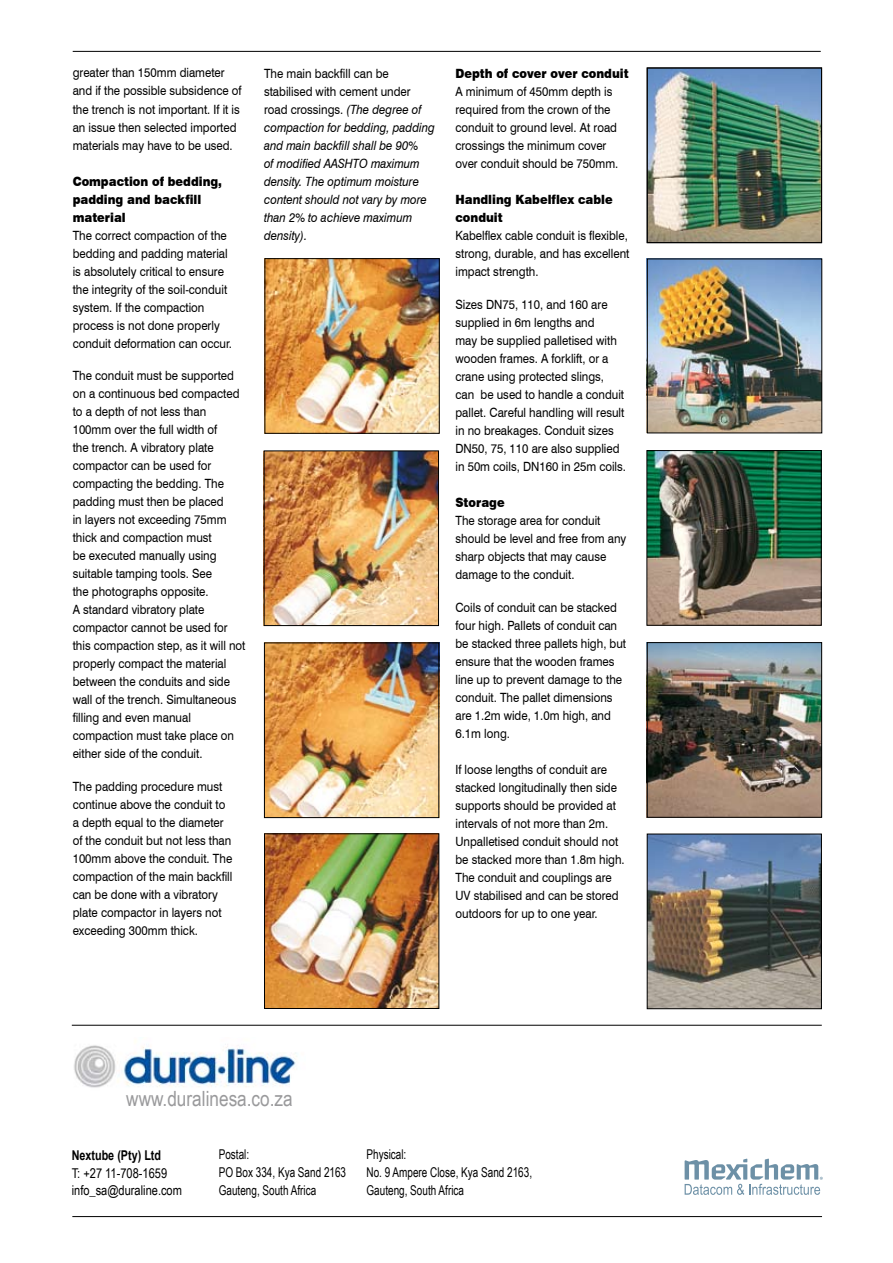
<style>
.page{position:relative;width:893px;height:1263px;background:#fff}
.page>*{position:absolute;margin:0;border:0;box-sizing:border-box;transform-origin:0 0}
.t1{font:21px "Arial Narrow";color:#9a9a9c}
.t2{font:13.5px/18px "Arial Narrow";color:#000;scale:.9 1}
.t3{font:13.5px/17.9px "Arial Narrow";color:#000}
.t4{font:700 13.5px "Arial";color:#000;scale:.8 1}
.t5{font:12.75px/18px "Swiss 721 BT";color:#000;scale:.9 1}
.t6{font:italic 12.75px/18px "Swiss 721 BT";color:#000;scale:.9 1}
.t7{font:900 12.75px/18px "Swiss 721 BT";color:#000;scale:.9 1}
.s1{font-style:normal}
</style>
<div class="page">
<hr style="left:73px;top:51px;width:748px;height:1px;background:#000">
<img style="left:649px;top:70px;width:171px;height:171px">
<div style="left:647px;top:68px;width:175px;height:175px;border:1px solid #000"></div>
<img style="left:649px;top:261px;width:171px;height:170px">
<div style="left:647px;top:259px;width:175px;height:174px;border:1px solid #000"></div>
<img style="left:648px;top:452px;width:172px;height:172px">
<div style="left:646px;top:450px;width:176px;height:176px;border:1px solid #000"></div>
<img style="left:649px;top:644px;width:171px;height:172px">
<div style="left:647px;top:642px;width:175px;height:176px;border:1px solid #000"></div>
<img style="left:649px;top:836px;width:171px;height:171px">
<div style="left:647px;top:834px;width:175px;height:175px;border:1px solid #000"></div>
<img style="left:266px;top:835px;width:171px;height:172px">
<div style="left:264px;top:833px;width:175px;height:176px;border:1px solid #000"></div>
<img style="left:266px;top:644px;width:171px;height:172px">
<div style="left:264px;top:642px;width:175px;height:176px;border:1px solid #000"></div>
<img style="left:266px;top:260px;width:172px;height:172px">
<div style="left:264px;top:258px;width:176px;height:176px;border:1px solid #000"></div>
<img style="left:266px;top:452px;width:171px;height:172px">
<div style="left:264px;top:450px;width:175px;height:176px;border:1px solid #000"></div>
<hr style="left:72px;top:1216px;width:750px;height:1px;background:#000">
<hr style="left:72px;top:1025px;width:750px;height:1px;background:#000">
<img style="left:74px;top:1040px;width:223px;height:48px">
<svg style="left:685px;top:1158px;width:138px;height:37px"></svg>
<p class="t5" style="left:73px;top:63px;width:189px">greater than 150mm diameter and if the possible subsidence of the trench is not important. If it is an issue then selected imported materials may have to be used.</p>
<p class="t7" style="left:73px;top:172px;width:167px">Compaction of bedding, padding and backfill material</p>
<p class="t5" style="left:73px;top:225px;width:179px">The correct compaction of the bedding and padding material is absolutely critical to ensure the integrity of the soil-conduit system. If the compaction process is not done properly conduit deformation can occur.</p>
<p class="t5" style="left:73px;top:366px;width:193px">The conduit must be supported on a continuous bed compacted to a depth of not less than<br>100mm over the full width of<br>the trench. A vibratory plate compactor can be used for compacting the bedding. The padding must then be placed<br>in layers not exceeding 75mm thick and compaction must<br>be executed manually using suitable tamping tools. See<br>the photographs opposite.<br>A standard vibratory plate compactor cannot be used for this compaction step, as it will not properly compact the material between the conduits and side wall of the trench. Simultaneous filling and even manual compaction must take place on either side of the conduit.</p>
<p class="t5" style="left:73px;top:777px;width:179px">The padding procedure must continue above the conduit to a depth equal to the diameter of the conduit but not less than<br>100mm above the conduit. The compaction of the main backfill can be done with a vibratory plate compactor in layers not exceeding 300mm thick.</p>
<p class="t6" style="left:264px;top:64px;width:191px"><span class="s1">The main backfill can be stabilised with cement under road crossings.</span> (The degree of compaction for bedding, padding and main backfill shall be 90%<br>of modified AASHTO maximum density. The optimum moisture content should not vary by more than 2% to achieve maximum density).</p>
<p class="t7" style="left:455px;top:64px;width:194px">Depth of cover over conduit</p>
<p class="t5" style="left:455px;top:82px;width:182px">A minimum of 450mm depth is required from the crown of the conduit to ground level. At road crossings the minimum cover over conduit should be 750mm.</p>
<p class="t7" style="left:455px;top:190px;width:176px">Handling Kabelflex cable conduit</p>
<p class="t5" style="left:455px;top:226px;width:195px">Kabelflex cable conduit is flexible, strong, durable, and has excellent impact strength.</p>
<p class="t5" style="left:455px;top:295px;width:191px">Sizes DN75, 110, and 160 are supplied in 6m lengths and<br>may be supplied palletised with wooden frames. A forklift, or a crane using protected slings, can be used to handle a conduit pallet. Careful handling will result in no breakages. Conduit sizes<br>DN50, 75, 110 are also supplied in 50m coils, DN160 in 25m coils.</p>
<p class="t7" style="left:455px;top:493px;width:56px">Storage</p>
<p class="t5" style="left:455px;top:511px;width:191px">The storage area for conduit should be level and free from any sharp objects that may cause damage to the conduit.</p>
<p class="t5" style="left:455px;top:597px;width:191px">Coils of conduit can be stacked four high. Pallets of conduit can be stacked three pallets high, but ensure that the wooden frames line up to prevent damage to the conduit. The pallet dimensions are 1.2m wide, 1.0m high, and<br>6.1m long.</p>
<p class="t5" style="left:455px;top:759px;width:190px">If loose lengths of conduit are stacked longitudinally then side supports should be provided at intervals of not more than 2m.<br>Unpalletised conduit should not be stacked more than 1.8m high.<br>The conduit and couplings are<br>UV stabilised and can be stored outdoors for up to one year.</p>
<h1 class="t1" style="left:126px;top:1083px;width:168px">www.duralinesa.co.za</h1>
<p class="t4" style="left:72px;top:1146px;width:113px">Nextube (Pty) Ltd</p>
<p class="t3" style="left:72px;top:1163px;width:112px">T: +27 11-708-1659 info_sa@duraline.com</p>
<p class="t2" style="left:219px;top:1145px;width:143px">Postal:<br>PO Box 334, Kya Sand 2163<br>Gauteng, South Africa</p>
<p class="t2" style="left:367px;top:1145px;width:186px">Physical:<br>No. 9 Ampere Close, Kya Sand 2163,<br>Gauteng, South Africa</p>
</div>
